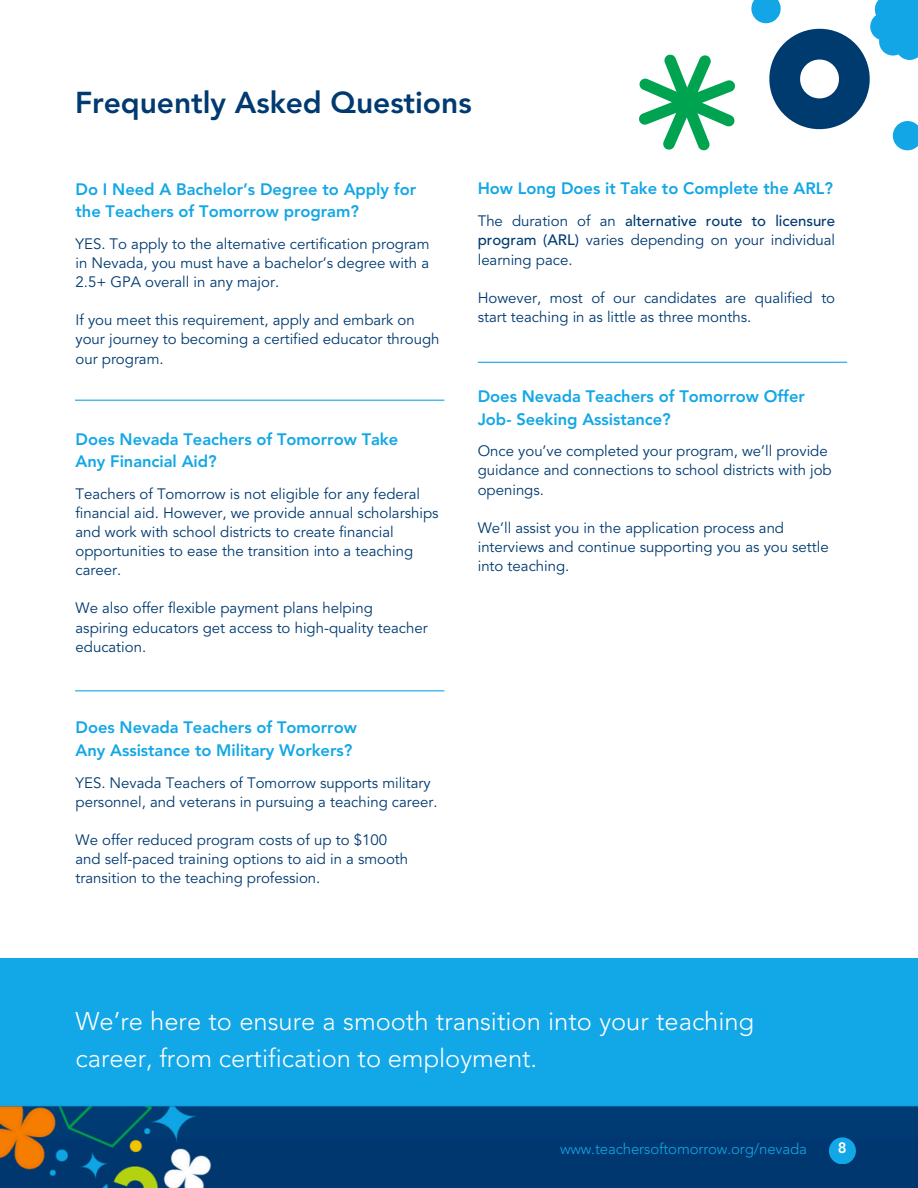
<style>
.page{position:relative;width:918px;height:1188px;background:#fff}
.page>*{position:absolute;margin:0;border:0;box-sizing:border-box;transform-origin:0 0}
.t1{font:800 30px "Avenir LT Std";color:#003a71}
.t2{font:300 25.5px/37.2px "Avenir LT Std";color:#fff}
.t3{font:800 16.5px/22.5px "Avenir LT Std";color:#12a7e6}
.t4{font:15px/19.2px "Avenir LT Std";color:#003a71}
.t5{font:300 15px "Avenir LT Std";letter-spacing:-.01em;color:#12a7e6}
.t6{font:800 15px "Avenir LT Std";color:#fff}
.s1{font-weight:500}
</style>
<div class="page">
<div style="left:0;top:959px;width:918px;height:162px;background:#12a7e6"></div>
<svg style="left:639px;top:55px;width:96px;height:95px"></svg>
<svg style="left:751px;top:0;width:167px;height:150px"></svg>
<img style="left:0;top:1105px;width:918px;height:83px">
<div style="left:829px;top:1137px;width:27px;height:27px;background:#12a7e6;border-radius:50%"></div>
<hr style="left:75px;top:400px;width:369px;height:1px;background:#12a7e6">
<hr style="left:75px;top:690px;width:369px;height:1px;background:#12a7e6">
<hr style="left:478px;top:362px;width:369px;height:1px;background:#12a7e6">
<h1 class="t1" style="left:75px;top:91px;width:398px">Frequently Asked Questions</h1>
<p class="t3" style="left:76px;top:179px;width:342px">Do I Need A Bachelor’s Degree to Apply for the Teachers of Tomorrow program?</p>
<p class="t4" style="left:76px;top:235px;width:355px;text-align:justify">YES. To apply to the alternative certification program in Nevada, you must have a bachelor’s degree with a 2.5+ GPA overall in any major.</p>
<h3 class="t4" style="left:76px;top:312px;width:366px">If you meet this requirement, apply and embark on your journey to becoming a certified educator through our program.</h3>
<p class="t3" style="left:76px;top:429px;width:324px">Does Nevada Teachers of Tomorrow Take<br>Any Financial Aid?</p>
<h3 class="t4" style="left:76px;top:485px;width:364px">Teachers of Tomorrow is not eligible for any federal financial aid. However, we provide annual scholarships and work with school districts to create financial opportunities to ease the transition into a teaching career.</h3>
<p class="t4" style="left:76px;top:600px;width:299px">We also offer flexible payment plans helping</p>
<p class="t4" style="left:76px;top:619px;width:354px">aspiring educators get access to high-quality teacher education.</p>
<h3 class="t3" style="left:76px;top:718px;width:283px">Does Nevada Teachers of Tomorrow<br>Any Assistance to Military Workers?</h3>
<p class="t4" style="left:76px;top:774px;width:364px">YES. Nevada Teachers of Tomorrow supports military personnel, and veterans in pursuing a teaching career.</p>
<p class="t4" style="left:76px;top:832px;width:313px">We offer reduced program costs of up to $100</p>
<p class="t4" style="left:76px;top:851px;width:334px">and self-paced training options to aid in a smooth transition to the teaching profession.</p>
<p class="t3" style="left:478px;top:179px;width:357px">How Long Does it Take to Complete the ARL?</p>
<p class="t4" style="left:478px;top:213px;width:359px;text-align:justify">The duration of an <span class="s1">alternative route to licensure program (ARL)</span> varies depending on your individual learning pace.</p>
<p class="t4" style="left:478px;top:289px;width:359px">However, most of our candidates are qualified to start teaching in as little as three months.</p>
<h3 class="t3" style="left:478px;top:387px;width:329px">Does Nevada Teachers of Tomorrow Offer<br>Job- Seeking Assistance?</h3>
<p class="t4" style="left:478px;top:443px;width:356px">Once you’ve completed your program, we’ll provide guidance and connections to school districts with job openings.</p>
<h3 class="t4" style="left:478px;top:519px;width:353px">We’ll assist you in the application process and interviews and continue supporting you as you settle into teaching.</h3>
<p class="t2" style="left:76px;top:1005px;width:680px">We’re here to ensure a smooth transition into your teaching career, from certification to employment.</p>
<p class="t5" style="left:560px;top:1142px;width:248px">www.teachersoftomorrow.org/nevada</p>
<p class="t6" style="left:838px;top:1142px;width:10px">8</p>
</div>
